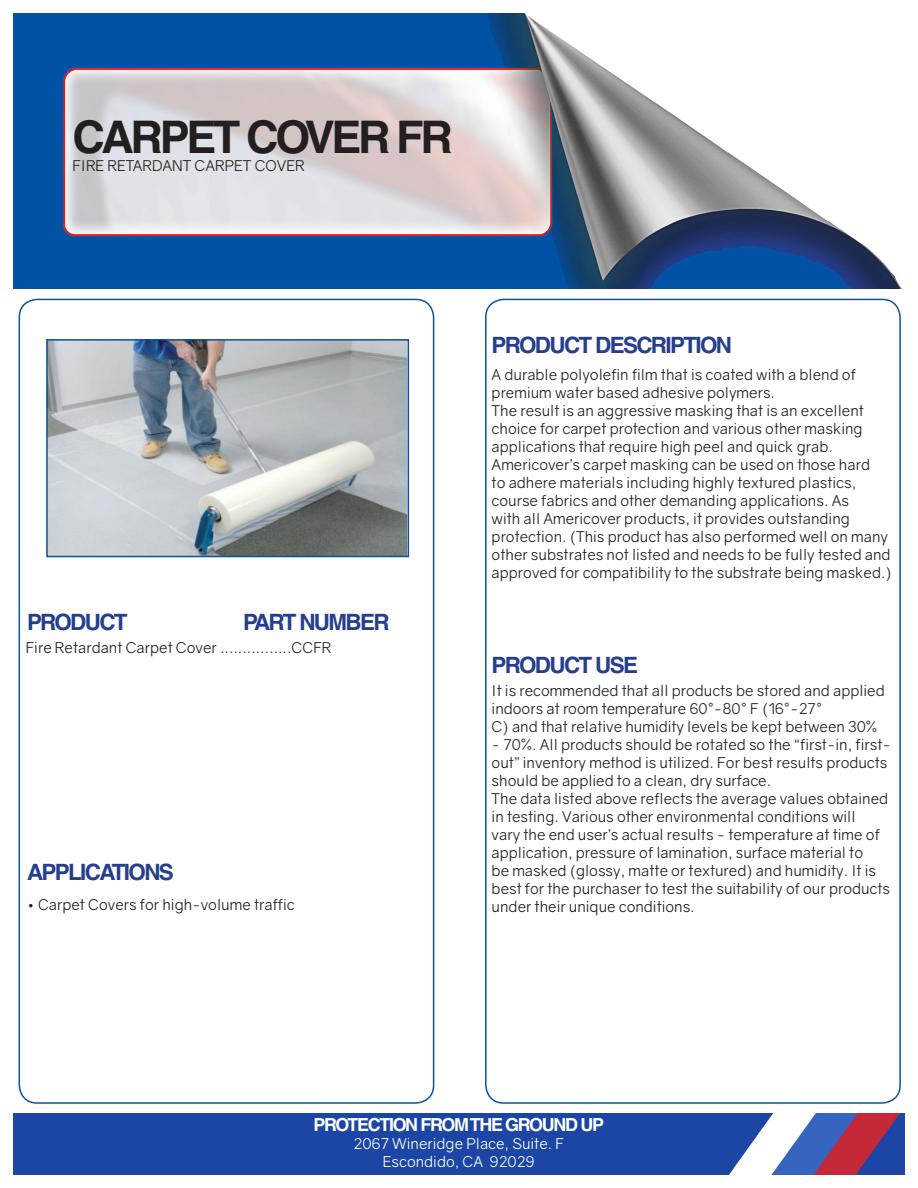
<style>
.page{position:relative;width:918px;height:1188px;background:#fff}
.page>*{position:absolute;margin:0;border:0;box-sizing:border-box;transform-origin:0 0}
.t1{font:700 45px "Helvetica";letter-spacing:-.075em;color:#231f20}
.t2{font:700 22.5px "Helvetica";letter-spacing:-.075em;color:#253f8e}
.t3{font:700 18px "Helvetica";letter-spacing:-.075em;color:#fff}
.t4{font:15px/18px "Gravity";color:#231f20}
.t5{font:15px/18px "Gravity";color:#fff;text-align:center}
</style>
<div class="page">
<img style="left:13px;top:1114px;width:891px;height:60px">
<img style="left:14px;top:14px;width:888px;height:274px">
<div style="left:19px;top:299px;width:415px;height:805px;border:2px solid #0952a4;border-radius:18px"></div>
<div style="left:485px;top:299px;width:416px;height:805px;border:2px solid #0952a4;border-radius:18px"></div>
<img style="left:49px;top:342px;width:357px;height:212px">
<div style="left:46px;top:339px;width:363px;height:218px;border:2px solid #0952a4"></div>
<p class="t1" style="left:72px;top:110px;width:382px">CARPET COVER FR</p>
<p class="t4" style="left:72px;top:157px;width:234px">FIRE RETARDANT CARPET COVER</p>
<p class="t2" style="left:27px;top:608px;width:102px">PRODUCT</p>
<p class="t2" style="left:243px;top:608px;width:148px">PART NUMBER</p>
<p class="t4" style="left:26px;top:638px;width:307px">Fire Retardant Carpet Cover ................CCFR</p>
<p class="t2" style="left:27px;top:858px;width:148px">APPLICATIONS</p>
<p class="t4" style="left:27px;top:895px;width:269px">• Carpet Covers for high-volume traffic</p>
<p class="t2" style="left:492px;top:332px;width:242px">PRODUCT DESCRIPTION</p>
<p class="t4" style="left:492px;top:365px;width:366px">A durable polyolefin film that is coated with a blend of premium water based adhesive polymers.</p>
<p class="t4" style="left:492px;top:401px;width:402px">The result is an aggressive masking that is an excellent choice for carpet protection and various other masking applications that require high peel and quick grab.<br>Americover’s carpet masking can be used on those hard<br>to adhere materials including highly textured plastics, course fabrics and other demanding applications. As<br>with all Americover products, it provides outstanding protection. (This product has also performed well on many other substrates not listed and needs to be fully tested and approved for compatibility to the substrate being masked.)</p>
<p class="t2" style="left:492px;top:651px;width:148px">PRODUCT USE</p>
<p class="t4" style="left:492px;top:682px;width:395px">It is recommended that all products be stored and applied indoors at room temperature 60°-80° F (16°-27°</p>
<p class="t4" style="left:492px;top:718px;width:387px">C) and that relative humidity levels be kept between 30%</p>
<p class="t4" style="left:492px;top:736px;width:401px">- 70%. All products should be rotated so the “first-in, first&shy;out” inventory method is utilized. For best results products should be applied to a clean, dry surface.</p>
<p class="t4" style="left:492px;top:790px;width:400px">The data listed above reflects the average values obtained in testing. Various other environmental conditions will<br>vary the end user’s actual results - temperature at time of application, pressure of lamination, surface material to<br>be masked (glossy, matte or textured) and humidity. It is best for the purchaser to test the suitability of our products under their unique conditions.</p>
<p class="t3" style="left:314px;top:1114px;width:292px">PROTECTION FROM THE GROUND UP</p>
<p class="t5" style="left:354px;top:1135px;width:212px">2067 Wineridge Place, Suite. F<br>Escondido, CA 92029</p>
</div>
